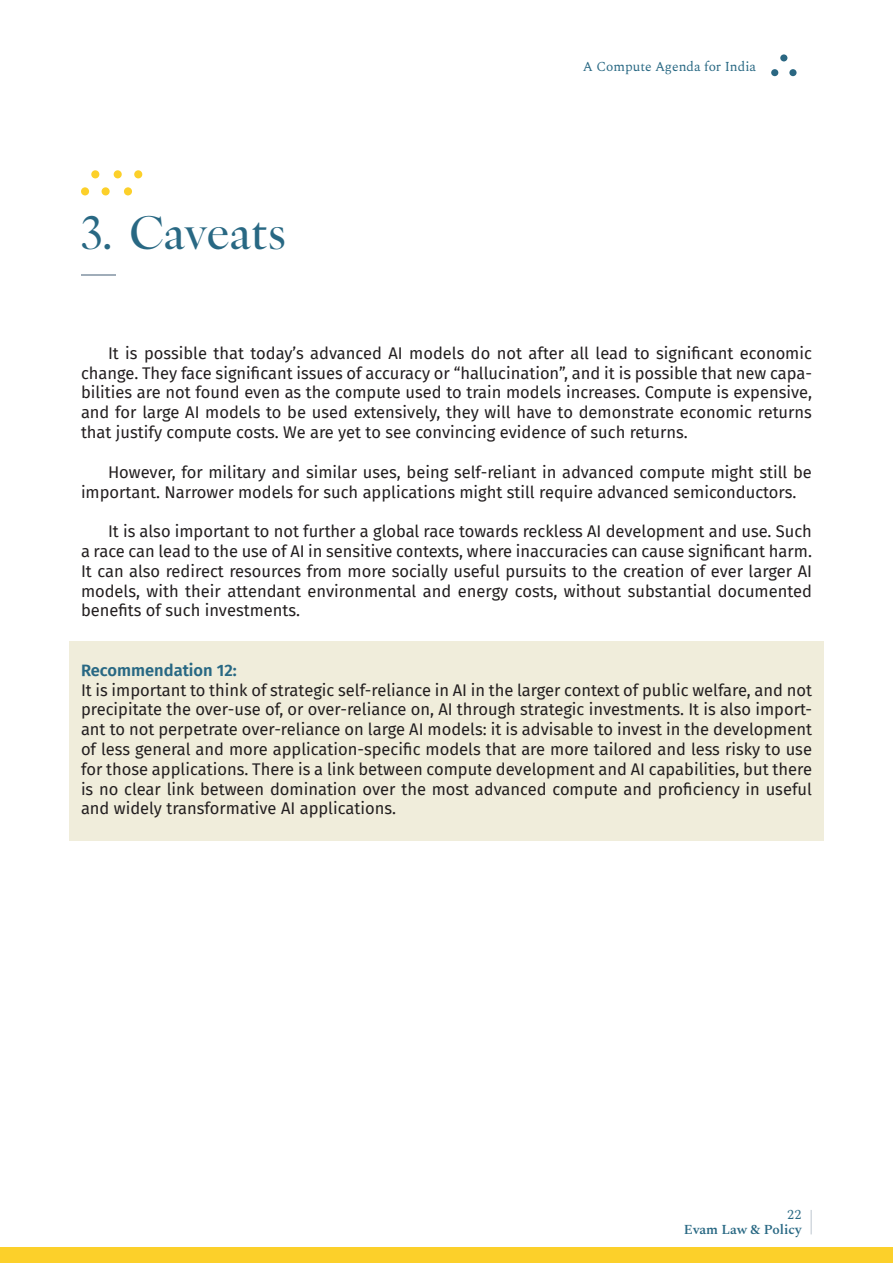
<style>
.page{position:relative;width:893px;height:1263px;background:#fff}
.page>*{position:absolute;margin:0;border:0;box-sizing:border-box;transform-origin:0 0}
.Title__Misc{font:500 45px "Ivy Ora Display";letter-spacing:.02em;color:#286883}
.Sub_Sections{font:16.5px/19.8px "Fira Sans";color:#231f20;text-align:justify}
.Sub_Sections-2{font:600 16.5px "Fira Sans";color:#286883}
.t1{font:13.5px "Spectral";color:#286883}
.t2{font:600 13.5px "Spectral";color:#286883}
</style>
<div class="page">
<div style="left:0;top:1247px;width:893px;height:16px;background:#fcd02a"></div>
<div style="left:771px;top:69px;width:7px;height:7px;background:#2a6782;border-radius:50%"></div>
<div style="left:780px;top:54px;width:7px;height:7px;background:#2a6782;border-radius:50%"></div>
<div style="left:789px;top:69px;width:7px;height:7px;background:#2a6782;border-radius:50%"></div>
<hr style="left:810px;top:1210px;width:2px;height:24px;background:#a0adb9">
<div style="left:69px;top:642px;width:755px;height:199px;background:#f0eddb"></div>
<div style="left:81px;top:187px;width:8px;height:8px;background:#fcd02a;border-radius:50%"></div>
<div style="left:91px;top:170px;width:8px;height:8px;background:#fcd02a;border-radius:50%"></div>
<div style="left:102px;top:187px;width:8px;height:8px;background:#fcd02a;border-radius:50%"></div>
<div style="left:134px;top:170px;width:8px;height:8px;background:#fcd02a;border-radius:50%"></div>
<div style="left:124px;top:187px;width:8px;height:8px;background:#fcd02a;border-radius:50%"></div>
<div style="left:114px;top:170px;width:8px;height:8px;background:#fcd02a;border-radius:50%"></div>
<hr style="left:82px;top:274px;width:34px;height:1px;background:#a0adb9">
<p class="Title__Misc" style="left:81px;top:198px;width:206px">3. Caveats</p>
<p class="t1" style="left:583px;top:57px;width:175px">A Compute Agenda for India</p>
<p class="Sub_Sections" style="left:81px;top:343px;width:732px;text-indent:27px">It is possible that today’s advanced AI models do not after all lead to significant economic change. They face significant issues of accuracy or “hallucination”, and it is possible that new capa&shy;bilities are not found even as the compute used to train models increases. Compute is expensive, and for large AI models to be used extensively, they will have to demonstrate economic returns that justify compute costs. We are yet to see convincing evidence of such returns.</p>
<p class="Sub_Sections" style="left:81px;top:462px;width:732px;text-indent:27px">However, for military and similar uses, being self-reliant in advanced compute might still be important. Narrower models for such applications might still require advanced semiconductors.</p>
<p class="Sub_Sections" style="left:81px;top:521px;width:732px;text-indent:27px">It is also important to not further a global race towards reckless AI development and use. Such a race can lead to the use of AI in sensitive contexts, where inaccuracies can cause significant harm.<br>It can also redirect resources from more socially useful pursuits to the creation of ever larger AI models, with their attendant environmental and energy costs, without substantial documented benefits of such investments.</p>
<p class="Sub_Sections-2" style="left:81px;top:656px;width:157px">Recommendation 12:</p>
<p class="Sub_Sections" style="left:81px;top:679px;width:732px">It is important to think of strategic self-reliance in AI in the larger context of public welfare, and not precipitate the over-use of, or over-reliance on, AI through strategic investments. It is also import&shy;ant to not perpetrate over-reliance on large AI models: it is advisable to invest in the development of less general and more application-specific models that are more tailored and less risky to use for those applications. There is a link between compute development and AI capabilities, but there is no clear link between domination over the most advanced compute and proficiency in useful and widely transformative AI applications.</p>
<p class="t1" style="left:787px;top:1204px;width:16px">22</p>
<p class="t2" style="left:684px;top:1219px;width:119px">Evam Law &amp; Policy</p>
</div>
